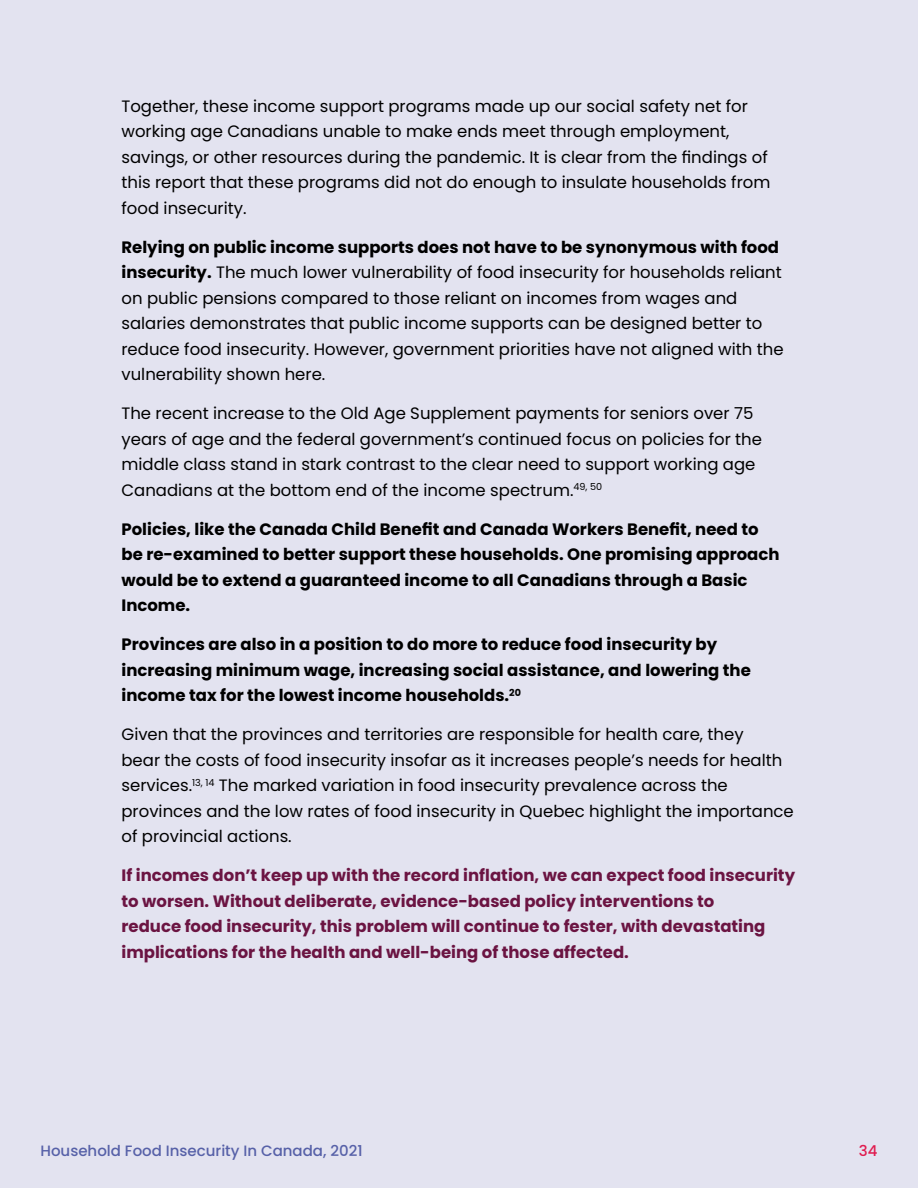
<style>
.page{position:relative;width:918px;height:1188px;background:#e3e3f0}
.page>*{position:absolute;margin:0;border:0;box-sizing:border-box;transform-origin:0 0}
.t1{font:16.5px/25.5px "Poppins";color:#000}
.t2{font:700 16.5px/25.5px "Poppins";color:#000}
.t3{font:700 16.5px/25.5px "Poppins";color:#6b1442}
.t4{font:500 15px "Poppins";color:#5761a8}
.t5{font:500 15px "Poppins";color:#e01c4f}
.s1{font-weight:700}
</style>
<div class="page">
<p class="t1" style="left:122px;top:93px;width:650px">Together, these income support programs made up our social safety net for working age Canadians unable to make ends meet through employment, savings, or other resources during the pandemic. It is clear from the findings of this report that these programs did not do enough to insulate households from food insecurity.</p>
<p class="t1" style="left:122px;top:234px;width:664px"><span class="s1">Relying on public income supports does not have to be synonymous with food insecurity.</span> The much lower vulnerability of food insecurity for households reliant on public pensions compared to those reliant on incomes from wages and salaries demonstrates that public income supports can be designed better to reduce food insecurity. However, government priorities have not aligned with the vulnerability shown here.</p>
<p class="t1" style="left:122px;top:401px;width:642px">The recent increase to the Old Age Supplement payments for seniors over 75 years of age and the federal government’s continued focus on policies for the middle class stand in stark contrast to the clear need to support working age Canadians at the bottom end of the income spectrum.<sup>49,</sup> <sup>50</sup></p>
<p class="t2" style="left:122px;top:516px;width:660px">Policies, like the Canada Child Benefit and Canada Workers Benefit, need to be re-examined to better support these households. One promising approach would be to extend a guaranteed income to all Canadians through a Basic Income.</p>
<p class="t2" style="left:122px;top:632px;width:631px">Provinces are also in a position to do more to reduce food insecurity by increasing minimum wage, increasing social assistance, and lowering the income tax for the lowest income households.<sup>20</sup></p>
<p class="t1" style="left:122px;top:722px;width:674px">Given that the provinces and territories are responsible for health care, they<br>bear the costs of food insecurity insofar as it increases people’s needs for health services.<sup>13,</sup> <sup>14</sup> The marked variation in food insecurity prevalence across the provinces and the low rates of food insecurity in Quebec highlight the importance of provincial actions.</p>
<p class="t3" style="left:122px;top:863px;width:675px">If incomes don’t keep up with the record inflation, we can expect food insecurity to worsen. Without deliberate, evidence-based policy interventions to<br>reduce food insecurity, this problem will continue to fester, with devastating implications for the health and well-being of those affected.</p>
<p class="t4" style="left:40px;top:1142px;width:324px">Household Food Insecurity In Canada, 2021</p>
<p class="t5" style="left:859px;top:1142px;width:20px">34</p>
</div>
